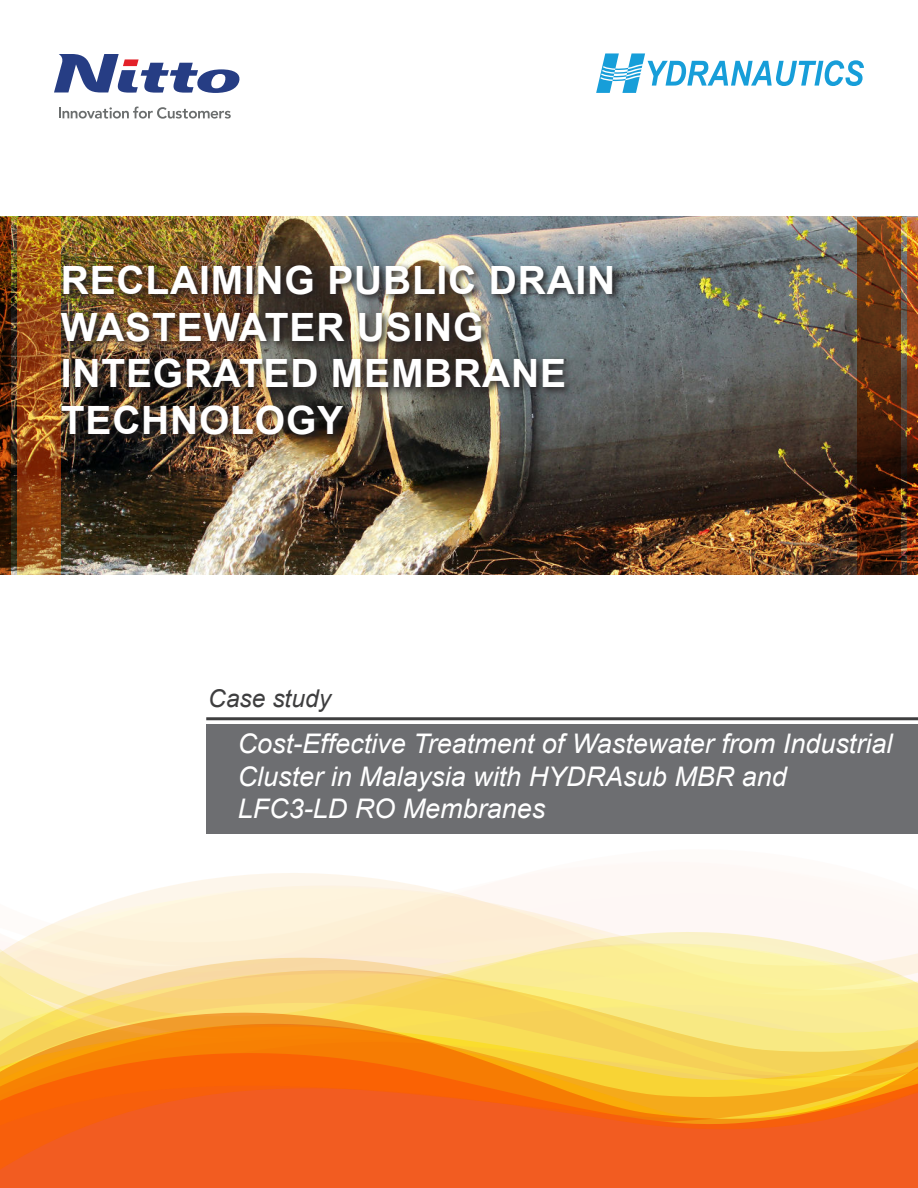
<style>
.page{position:relative;width:918px;height:1188px;background:#fff}
.page>*{position:absolute;margin:0;border:0;box-sizing:border-box;transform-origin:0 0}
.t1{font:700 39px/46.5px "Arial";letter-spacing:.02em;color:#fff}
.t2{font:italic 27px/32.4px "Arial";color:#fff}
.t3{font:italic 24.6px "Arial";color:#3e3e3f}
</style>
<div class="page">
<svg style="left:122px;top:873px;width:350px;height:25px"></svg>
<svg style="left:61px;top:898px;width:502px;height:22px;background:#fdf3e0"></svg>
<svg style="left:0;top:920px;width:918px;height:49px;fill:#fdf0d5"></svg>
<svg style="left:0;top:969px;width:918px;height:10px;background:#fae6a0"></svg>
<svg style="left:0;top:979px;width:918px;height:43px;background:#f9df7c"></svg>
<div style="left:0;top:1152px;width:918px;height:36px;background:#f25c21"></div>
<svg style="left:0;top:1022px;width:918px;height:130px;background:#f58a25"></svg>
<svg style="left:596px;top:53px;width:268px;height:40px"></svg>
<svg style="left:54px;top:54px;width:186px;height:39px"></svg>
<svg style="left:59px;top:107px;width:172px;height:12px"></svg>
<img style="left:10px;top:217px;width:898px;height:357px">
<img style="left:17px;top:217px;width:44px;height:357px">
<svg style="left:857px;top:217px;width:44px;height:357px;background:#582a0e"></svg>
<svg style="left:0;top:217px;width:10px;height:357px;background:#4b1f05"></svg>
<img style="left:908px;top:217px;width:10px;height:357px">
<div style="left:206px;top:724px;width:712px;height:110px;background:#6d6e71"></div>
<hr style="left:206px;top:717px;width:712px;height:3px;background:#3e3e3f">
<img style="left:58px;top:262px;width:564px;height:182px">
<h1 class="t1" style="left:61px;top:261px;width:556px">RECLAIMING PUBLIC DRAIN<br>WASTEWATER USING<br>INTEGRATED MEMBRANE<br>TECHNOLOGY</h1>
<p class="t3" style="left:208px;top:689px;width:124px">Case study</p>
<p class="t2" style="left:238px;top:730px;width:656px">Cost-Effective Treatment of Wastewater from Industrial<br>Cluster in Malaysia with HYDRAsub MBR and<br>LFC3-LD RO Membranes</p>
</div>
